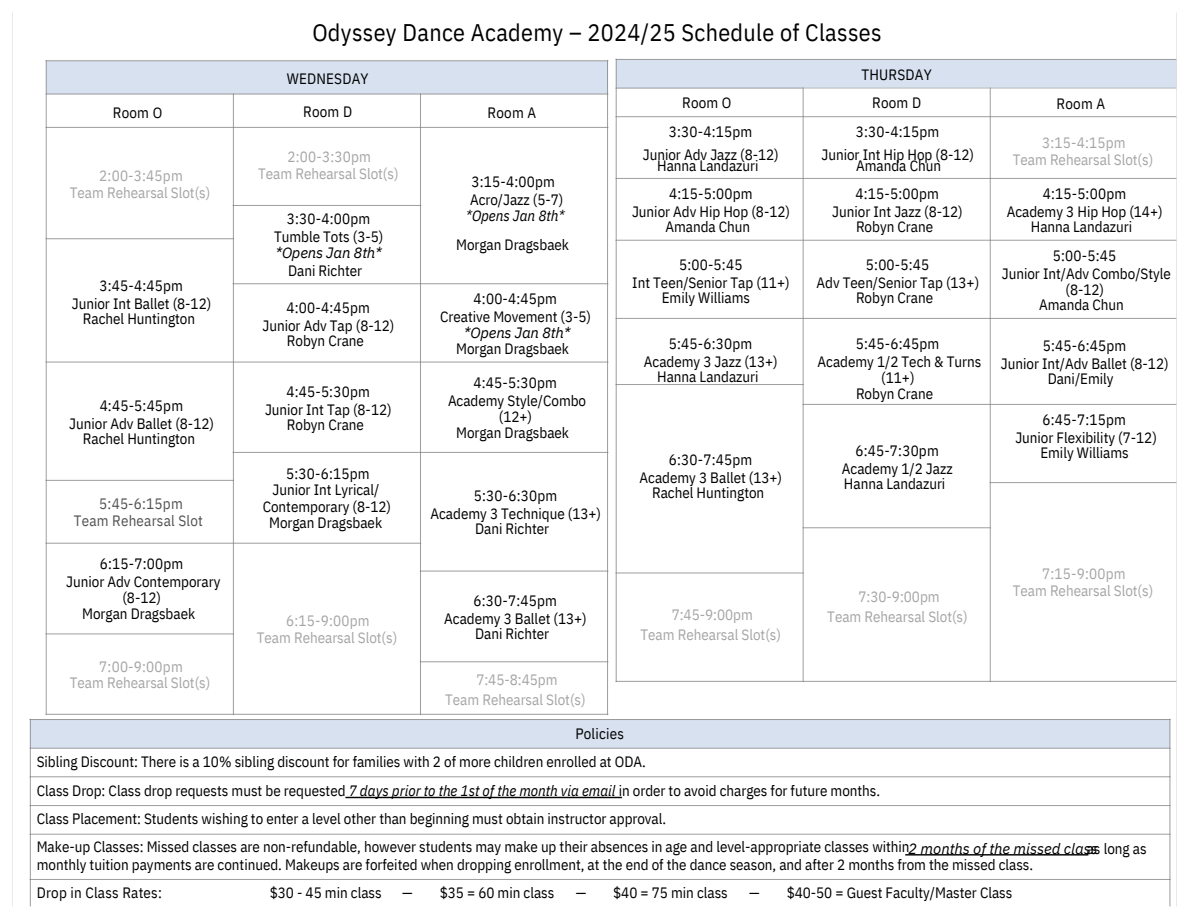
<style>
.page{position:relative;width:1188px;height:918px;background:#fff}
.page>*{position:absolute;margin:0;border:0;box-sizing:border-box;transform-origin:0 0}
.t1{font:24px "IBM Plex Sans Cond";letter-spacing:.015em;color:#000}
.t2{font:15px/15.8px "IBM Plex Sans Cond";color:#000;text-align:center}
.t3{font:15px/20.2px "IBM Plex Sans Cond";color:#a6a6a6;text-align:center}
.t4{font:italic 15px "IBM Plex Sans";letter-spacing:-.005em;color:#000}
.t5{font:15px "IBM Plex Sans Cond";letter-spacing:.015em;color:#535353}
.t6{font:italic 15px "IBM Plex Sans Cond";color:#000}
.s1{font-style:italic}
</style>
<div class="page">
<img style="left:12px;top:12px;width:1165px;height:895px">
<h1 class="t2" style="left:113px;top:104px;width:51px">Room O</h1>
<p class="t3" style="left:99px;top:165px;width:85px">2:00-3:45pm</p>
<p class="t3" style="left:70px;top:182px;width:142px">Team Rehearsal Slot(s)</p>
<p class="t2" style="left:100px;top:277px;width:85px">3:45-4:45pm</p>
<p class="t2" style="left:72px;top:295px;width:141px">Junior Int Ballet (8-12)</p>
<p class="t2" style="left:83px;top:310px;width:114px">Rachel Huntington</p>
<p class="t2" style="left:100px;top:397px;width:85px">4:45-5:45pm</p>
<p class="t2" style="left:69px;top:415px;width:146px">Junior Adv Ballet (8-12)</p>
<p class="t2" style="left:83px;top:430px;width:114px">Rachel Huntington</p>
<p class="t5" style="left:99px;top:494px;width:85px">5:45-6:15pm</p>
<p class="t5" style="left:74px;top:511px;width:131px">Team Rehearsal Slot</p>
<p class="t2" style="left:100px;top:556px;width:85px">6:15-7:00pm</p>
<p class="t2" style="left:66px;top:574px;width:156px">Junior Adv Contemporary (8-12)</p>
<p class="t2" style="left:82px;top:605px;width:115px">Morgan Dragsbaek</p>
<p class="t3" style="left:99px;top:656px;width:85px">7:00-9:00pm</p>
<p class="t3" style="left:70px;top:673px;width:142px">Team Rehearsal Slot(s)</p>
<p class="t1" style="left:312px;top:17px;width:571px">Odyssey Dance Academy – 2024/25 Schedule of Classes</p>
<p class="t2" style="left:287px;top:62px;width:83px;line-height:32.7px">WEDNESDAY<br>Room D</p>
<p class="t3" style="left:288px;top:147px;width:85px">2:00-3:30pm</p>
<p class="t3" style="left:258px;top:163px;width:142px">Team Rehearsal Slot(s)</p>
<p class="t2" style="left:287px;top:211px;width:85px">3:30-4:00pm</p>
<p class="t2" style="left:274px;top:229px;width:111px">Tumble Tots (3-5)</p>
<p class="t4" style="left:275px;top:243px;width:108px">*Opens Jan 8th*</p>
<p class="t2" style="left:288px;top:262px;width:76px">Dani Richter</p>
<p class="t2" style="left:286px;top:300px;width:85px">4:00-4:45pm</p>
<p class="t2" style="left:262px;top:318px;width:133px">Junior Adv Tap (8-12)</p>
<p class="t2" style="left:287px;top:333px;width:79px">Robyn Crane</p>
<p class="t2" style="left:286px;top:384px;width:85px">4:45-5:30pm</p>
<p class="t2" style="left:265px;top:402px;width:128px">Junior Int Tap (8-12)</p>
<p class="t2" style="left:287px;top:417px;width:79px">Robyn Crane</p>
<p class="t2" style="left:286px;top:465px;width:85px">5:30-6:15pm</p>
<p class="t2" style="left:273px;top:482px;width:108px">Junior Int Lyrical/</p>
<p class="t2" style="left:263px;top:498px;width:130px">Contemporary (8-12)</p>
<p class="t2" style="left:269px;top:515px;width:115px">Morgan Dragsbaek</p>
<p class="t3" style="left:286px;top:610px;width:85px">6:15-9:00pm</p>
<p class="t3" style="left:257px;top:627px;width:142px">Team Rehearsal Slot(s)</p>
<p class="t2" style="left:488px;top:104px;width:50px">Room A</p>
<p class="t2" style="left:472px;top:174px;width:85px">3:15-4:00pm</p>
<p class="t2" style="left:470px;top:192px;width:95px">Acro/Jazz (5-7)</p>
<p class="t6" style="left:466px;top:205px;width:100px">*Opens Jan 8th*</p>
<p class="t2" style="left:456px;top:236px;width:115px">Morgan Dragsbaek</p>
<p class="t2" style="left:474px;top:291px;width:85px">4:00-4:45pm</p>
<p class="t2" style="left:440px;top:309px;width:152px">Creative Movement (3-5)</p>
<p class="t4" style="left:464px;top:323px;width:108px">*Opens Jan 8th*</p>
<p class="t2" style="left:474px;top:375px;width:85px">4:45-5:30pm</p>
<p class="t2" style="left:448px;top:393px;width:140px">Academy Style/Combo (12+)</p>
<p class="t2" style="left:456px;top:340px;width:115px">Morgan Dragsbaek</p>
<p class="t2" style="left:456px;top:424px;width:115px">Morgan Dragsbaek</p>
<p class="t2" style="left:474px;top:488px;width:85px">5:30-6:30pm</p>
<p class="t2" style="left:431px;top:506px;width:172px">Academy 3 Technique (13+)</p>
<p class="t2" style="left:475px;top:521px;width:76px">Dani Richter</p>
<p class="t2" style="left:682px;top:95px;width:51px">Room O</p>
<p class="t2" style="left:669px;top:124px;width:85px">3:30-4:15pm</p>
<p class="t2" style="left:643px;top:146px;width:137px">Junior Adv Jazz (8-12)</p>
<p class="t2" style="left:669px;top:186px;width:85px">4:15-5:00pm</p>
<p class="t2" style="left:632px;top:204px;width:160px">Junior Adv Hip Hop (8-12)</p>
<p class="t2" style="left:657px;top:157px;width:103px">Hanna Landazuri</p>
<p class="t2" style="left:665px;top:219px;width:86px">Amanda Chun</p>
<p class="t2" style="left:679px;top:256px;width:65px">5:00-5:45</p>
<p class="t2" style="left:632px;top:274px;width:159px">Int Teen/Senior Tap (11+)</p>
<p class="t2" style="left:662px;top:289px;width:90px">Emily Williams</p>
<p class="t2" style="left:669px;top:336px;width:85px">5:45-6:30pm</p>
<p class="t2" style="left:644px;top:354px;width:135px">Academy 3 Jazz (13+)</p>
<p class="t2" style="left:657px;top:369px;width:103px">Hanna Landazuri</p>
<p class="t2" style="left:669px;top:451px;width:85px">6:30-7:45pm</p>
<p class="t2" style="left:640px;top:469px;width:144px">Academy 3 Ballet (13+)</p>
<p class="t2" style="left:652px;top:484px;width:114px">Rachel Huntington</p>
<p class="t2" style="left:474px;top:593px;width:85px">6:30-7:45pm</p>
<p class="t2" style="left:444px;top:611px;width:144px">Academy 3 Ballet (13+)</p>
<p class="t2" style="left:475px;top:626px;width:76px">Dani Richter</p>
<p class="t3" style="left:445px;top:669px;width:142px">7:45-8:45pm<br>Team Rehearsal Slot(s)</p>
<p class="t2" style="left:575px;top:726px;width:50px">Policies</p>
<p class="t3" style="left:641px;top:604px;width:142px">7:45-9:00pm<br>Team Rehearsal Slot(s)</p>
<p class="t2" style="left:862px;top:60px;width:72px;line-height:28.2px">THURSDAY<br>Room D</p>
<p class="t2" style="left:856px;top:124px;width:85px">3:30-4:15pm</p>
<p class="t2" style="left:821px;top:146px;width:154px">Junior Int Hip Hop (8-12)</p>
<p class="t2" style="left:856px;top:186px;width:85px">4:15-5:00pm</p>
<p class="t2" style="left:832px;top:204px;width:132px">Junior Int Jazz (8-12)</p>
<p class="t2" style="left:856px;top:157px;width:86px">Amanda Chun</p>
<p class="t2" style="left:856px;top:219px;width:79px">Robyn Crane</p>
<p class="t2" style="left:866px;top:256px;width:65px">5:00-5:45</p>
<p class="t2" style="left:817px;top:274px;width:164px">Adv Teen/Senior Tap (13+)</p>
<p class="t2" style="left:856px;top:289px;width:79px">Robyn Crane</p>
<p class="t2" style="left:856px;top:336px;width:85px">5:45-6:45pm</p>
<p class="t2" style="left:818px;top:354px;width:165px">Academy 1/2 Tech &amp; Turns (11+)</p>
<p class="t2" style="left:856px;top:385px;width:79px">Robyn Crane</p>
<p class="t2" style="left:855px;top:443px;width:85px">6:45-7:30pm</p>
<p class="t2" style="left:842px;top:461px;width:112px">Academy 1/2 Jazz</p>
<p class="t2" style="left:844px;top:476px;width:103px">Hanna Landazuri</p>
<p class="t3" style="left:827px;top:586px;width:142px">7:30-9:00pm<br>Team Rehearsal Slot(s)</p>
<p class="t2" style="left:1057px;top:95px;width:50px">Room A</p>
<p class="t3" style="left:1042px;top:132px;width:85px">3:15-4:15pm</p>
<p class="t2" style="left:1043px;top:186px;width:85px">4:15-5:00pm</p>
<p class="t2" style="left:1007px;top:204px;width:157px">Academy 3 Hip Hop (14+)</p>
<p class="t3" style="left:1013px;top:149px;width:142px">Team Rehearsal Slot(s)</p>
<p class="t2" style="left:1031px;top:219px;width:103px">Hanna Landazuri</p>
<p class="t2" style="left:1053px;top:247px;width:65px">5:00-5:45</p>
<p class="t2" style="left:1002px;top:265px;width:171px">Junior Int/Adv Combo/Style (8-12)</p>
<p class="t2" style="left:1039px;top:297px;width:86px">Amanda Chun</p>
<p class="t2" style="left:1043px;top:337px;width:85px">5:45-6:45pm</p>
<p class="t2" style="left:1001px;top:355px;width:169px">Junior Int/Adv Ballet (8-12)</p>
<p class="t2" style="left:1048px;top:370px;width:67px">Dani/Emily</p>
<p class="t2" style="left:1043px;top:411px;width:85px">6:45-7:15pm</p>
<p class="t2" style="left:1015px;top:429px;width:143px">Junior Flexibility (7-12)<br>Emily Williams</p>
<p class="t3" style="left:1042px;top:564px;width:85px">7:15-9:00pm</p>
<p class="t3" style="left:1013px;top:580px;width:142px">Team Rehearsal Slot(s)</p>
<p class="t2" style="left:37px;top:748px;width:874px;line-height:28.2px;text-align:left">Sibling Discount: There is a 10% sibling discount for families with 2 of more children enrolled at ODA.<br>Class Drop: Class drop requests must be requested <span class="s1">7 days prior to the 1st of the month via email</span> in order to avoid charges for future months.<br>Class Placement: Students wishing to enter a level other than beginning must obtain instructor approval.<br>Make-up Classes: Missed classes are non-refundable, however students may make up their absences in age and level-appropriate classes within</p>
<p class="t2" style="left:37px;top:857px;width:998px">monthly tuition payments are continued. Makeups are forfeited when dropping enrollment, at the end of the dance season, and after 2 months from the missed class.</p>
<p class="t2" style="left:37px;top:885px;width:127px">Drop in Class Rates:</p>
<p class="t2" style="left:270px;top:885px;width:113px">$30 - 45 min class</p>
<p class="t2" style="left:402px;top:885px;width:12px">—</p>
<p class="t2" style="left:440px;top:885px;width:116px">$35 = 60 min class</p>
<p class="t2" style="left:576px;top:885px;width:12px">—</p>
<p class="t2" style="left:613px;top:885px;width:116px">$40 = 75 min class</p>
<p class="t2" style="left:749px;top:885px;width:12px">—</p>
<p class="t2" style="left:787px;top:885px;width:227px">$40-50 = Guest Faculty/Master Class</p>
<p class="t4" style="left:908px;top:838px;width:191px">2 months of the missed class</p>
<p class="t2" style="left:1087px;top:840px;width:61px">as long as</p>
</div>
